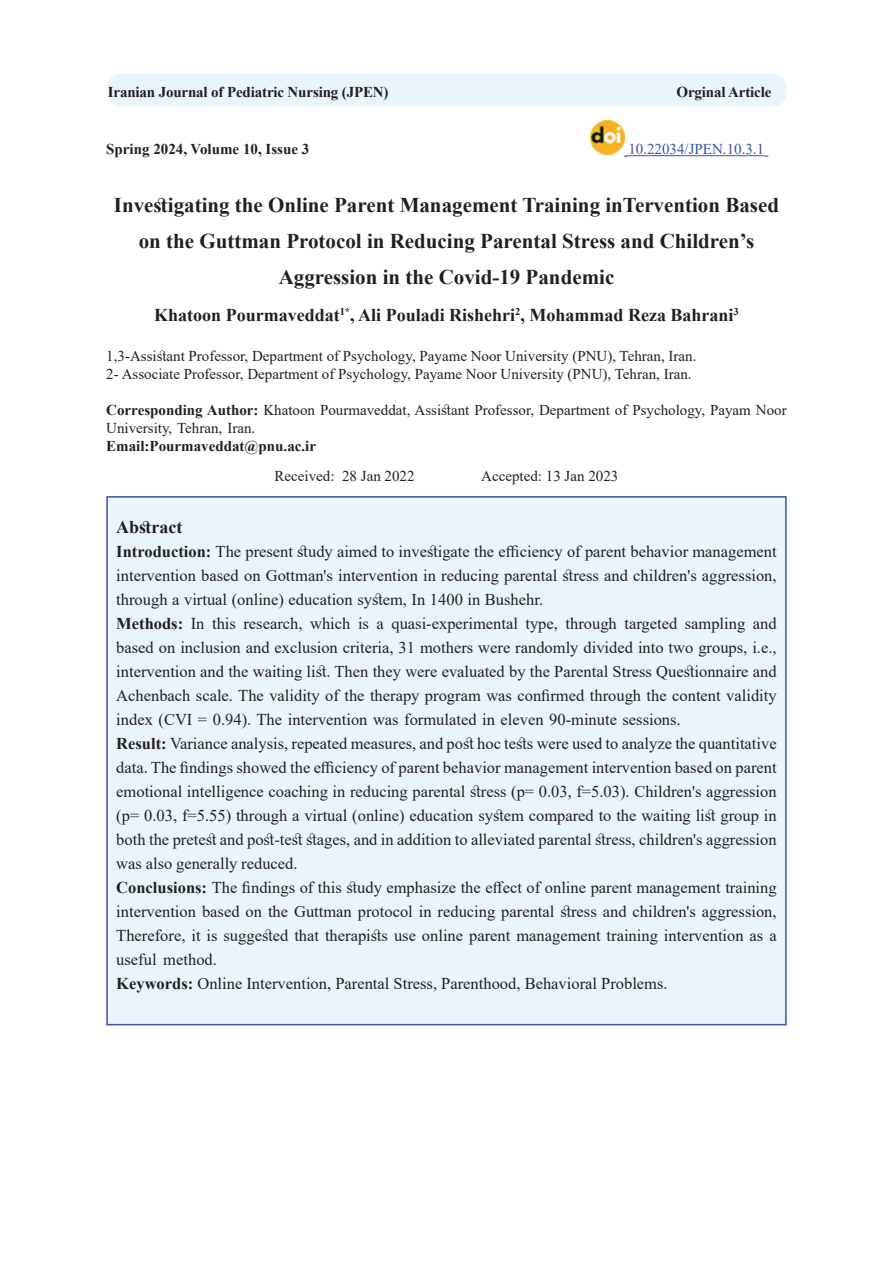
<style>
.page{position:relative;width:893px;height:1263px;background:#fff}
.page>*{position:absolute;margin:0;border:0;box-sizing:border-box;transform-origin:0 0}
.t1{font:700 21px/36px "Times New Roman";color:#231f20;text-align:center}
.t2{font:700 18px "Times New Roman";color:#231f20}
.t3{font:16.5px/24px "Times New Roman";color:#231f20}
.t4{font:700 16.5px "Times New Roman";color:#231f20}
.t5{font:15px/18px "Times New Roman";color:#231f20}
.t6{font:700 15px "Times New Roman";letter-spacing:-.01em;color:#231f20}
.t7{font:15px "Times New Roman";color:#3853a3}
.t8{font:700 10.5px "Times New Roman";color:#231f20}
.s1{font-size:18px}
.s2{font-weight:700}
</style>
<div class="page">
<hr style="left:628px;top:155px;width:136px;height:1px;background:#3853a3">
<img style="left:591px;top:120px;width:33px;height:34px">
<div style="left:107px;top:497px;width:679px;height:528px;background:#eaf5fb"></div>
<div style="left:106px;top:496px;width:681px;height:529px;border:2px solid #3853a3"></div>
<div style="left:108px;top:74px;width:679px;height:32px;background:#eaf5fb;border-radius:14px"></div>
<p class="t6" style="left:108px;top:82px;width:282px">Iranian Journal of Pediatric Nursing (JPEN)</p>
<p class="t6" style="left:676px;top:82px;width:96px">Orginal Article</p>
<p class="t7" style="left:628px;top:138px;width:137px">10.22034/JPEN.10.3.1</p>
<p class="t6" style="left:106px;top:138px;width:204px">Spring 2024, Volume 10, Issue 3</p>
<p class="t1" style="left:114px;top:186px;width:667px">Investigating the Online Parent Management Training inTervention Based on the Guttman Protocol in Reducing Parental Stress and Children s’<br>Aggression in the Covid-19 Pandemic</p>
<p class="t8" style="left:515px;top:304px;width:7px">2</p>
<p class="t8" style="left:340px;top:304px;width:16px"><span class="s1">,</span>*1</p>
<p class="t2" style="left:154px;top:302px;width:187px">Khatoon Pourmaveddat</p>
<p class="t8" style="left:733px;top:304px;width:7px">3</p>
<p class="t5" style="left:106px;top:347px;width:592px">1,3-Assistant Professor, Department of Psychology, Payame Noor University (PNU ,) Tehran, Iran.<br>2- Associate Professor, Department of Psychology, Payame Noor University (PNU ,) Tehran, Iran.</p>
<p class="t5" style="left:106px;top:401px;width:682px"><span class="s2">Corresponding Author:</span> Khatoon Pourmaveddat, Assistant Professor, Department of Psychology, Payam Noor<br>University, Tehran, Iran.</p>
<p class="t6" style="left:106px;top:435px;width:211px">Email:Pourmaveddat@pnu.ac i r.</p>
<p class="t5" style="left:481px;top:467px;width:139px">Accepted: 13 Jan 2023</p>
<p class="t2" style="left:358px;top:302px;width:377px">Ali Pouladi Rishehri , Mohammad Reza Bahrani</p>
<p class="t5" style="left:275px;top:467px;width:61px">Received:</p>
<p class="t5" style="left:342px;top:467px;width:74px">28 Jan 2022</p>
<p class="t2" style="left:116px;top:514px;width:68px">Abstract</p>
<p class="t3" style="left:116px;top:539px;width:662px"><span class="s2">Introduction:</span> The present study aimed to investigate the efficiency of parent behavior management</p>
<p class="t3" style="left:116px;top:563px;width:662px">intervention based on Gottman s' intervention in reducing parental stress and children s' aggression,</p>
<p class="t3" style="left:116px;top:587px;width:428px">through a virtual (online) education system, In 1400 in Bushehr.</p>
<p class="t3" style="left:753px;top:611px;width:25px">and</p>
<p class="t3" style="left:212px;top:611px;width:25px">this</p>
<p class="t3" style="left:243px;top:611px;width:61px">research,</p>
<p class="t3" style="left:310px;top:611px;width:42px">which</p>
<p class="t3" style="left:358px;top:611px;width:13px">is</p>
<p class="t3" style="left:391px;top:611px;width:128px">quasi-experimental</p>
<p class="t3" style="left:565px;top:611px;width:53px">through</p>
<p class="t3" style="left:624px;top:611px;width:54px">targeted</p>
<p class="t3" style="left:685px;top:611px;width:62px">sampling</p>
<p class="t4" style="left:116px;top:612px;width:68px">Methods:</p>
<p class="t3" style="left:116px;top:635px;width:662px">based on inclusion and exclusion criteria, 31 mothers were randomly divided into two groups e.i, . , intervention and the waiting list. Then they were evaluated by the Parental Stress Questionnaire and Achenbach scale. The validity of the therapy program was confirmed through the content validity index (CVI = 0.94 .) The intervention was formulated in eleven 90-minute sessions.<br><span class="s2">Result:</span> Variance analysis, repeated measures, and post hoc tests were used to analyze the quantitative data. The findings showed the efficiency of parent behavior management intervention based on parent emotional intelligence coaching in reducing parental stress (p= 0.03, =f 5.03 .) Children s' aggression p( = 0.03, =f 5.55) through a virtual (online) education system compared to the waiting list group in both the pretest and post-test stages, and in addition to alleviated parental stress, children s' aggression was also generally reduced.<br><span class="s2">Conclusions:</span> The findings of this study emphasize the effect of online parent management training intervention based on the Guttman protocol in reducing parental stress and children s' aggression, Therefore, it is suggested that therapists use online parent management training intervention as a useful method.<br><span class="s2">Keywords:</span> Online Intervention, Parental Stress, Parenthood, Behavioral Problems.</p>
<p class="t3" style="left:191px;top:611px;width:15px">In</p>
<p class="t3" style="left:525px;top:611px;width:34px">type,</p>
<p class="t3" style="left:377px;top:611px;width:9px">a</p>
</div>
